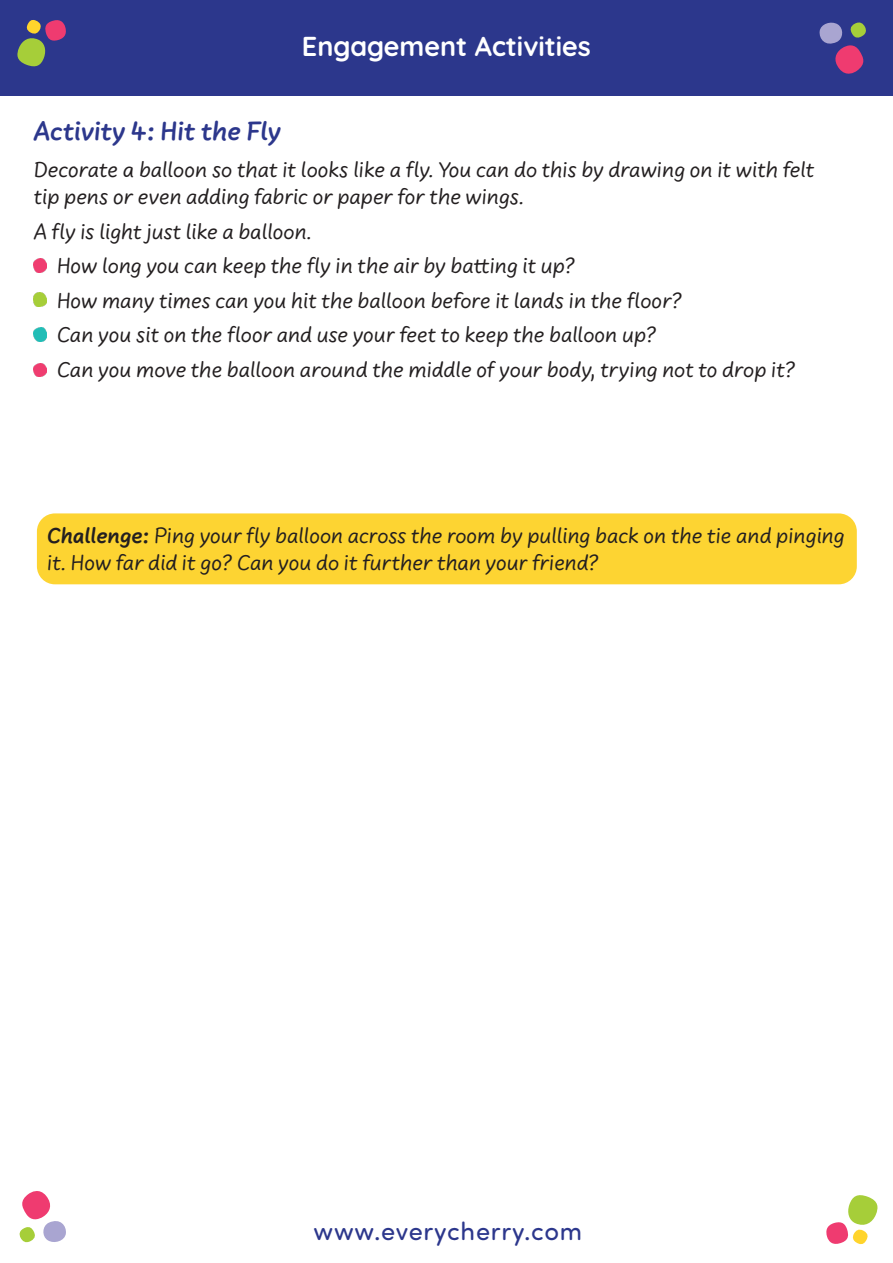
<style>
.page{position:relative;width:893px;height:1263px;background:#fff}
.page>*{position:absolute;margin:0;border:0;box-sizing:border-box;transform-origin:0 0}
.Page_Title{font:700 27.3px "Quicksand";color:#fff}
.Heading{font:700 27.3px "Uberhand Pro";color:#2c378c}
.t1{font:25.5px "Sofia Pro Soft";letter-spacing:.03em;color:#2c378c}
.Body{font:22.65px/27px "Uberhand Pro";color:#231f20}
.s1{font-weight:700}
</style>
<div class="page">
<svg style="left:826px;top:1195px;width:52px;height:50px"></svg>
<svg style="left:19px;top:1191px;width:47px;height:52px"></svg>
<div style="left:0;top:0;width:893px;height:96px;background:#2c378c"></div>
<svg style="left:17px;top:20px;width:49px;height:47px"></svg>
<svg style="left:819px;top:22px;width:47px;height:52px"></svg>
<img style="left:33px;top:328px;width:14px;height:14px">
<svg style="left:33px;top:259px;width:13px;height:13px"></svg>
<svg style="left:34px;top:363px;width:13px;height:13px"></svg>
<img style="left:33px;top:293px;width:14px;height:14px">
<div style="left:37px;top:513px;width:820px;height:71px;background:#fdd432;border-radius:18px"></div>
<p class="Page_Title" style="left:302px;top:24px;width:290px">Engagement Activities</p>
<p class="Heading" style="left:34px;top:110px;width:249px">Activity 4: Hit the Fly</p>
<p class="Body" style="left:34px;top:155px;width:782px">Decorate a balloon so that it looks like a fly. You can do this by drawing on it with felt tip pens or even adding fabric or paper for the wings.</p>
<p class="Body" style="left:34px;top:216px;width:280px">A fly is light just like a balloon.</p>
<p class="Body" style="left:57px;top:251px;width:520px">How long you can keep the fly in the air by batting it up?</p>
<p class="Body" style="left:57px;top:285px;width:627px">How many times can you hit the balloon before it lands in the floor?</p>
<p class="Body" style="left:57px;top:320px;width:601px">Can you sit on the floor and use your feet to keep the balloon up?</p>
<p class="Body" style="left:57px;top:354px;width:740px">Can you move the balloon around the middle of your body, trying not to drop it?</p>
<p class="Body" style="left:47px;top:521px;width:799px"><span class="s1">Challenge:</span> Ping your fly balloon across the room by pulling back on the tie and pinging it. How far did it go? Can you do it further than your friend?</p>
<p class="t1" style="left:314px;top:1214px;width:270px">www.everycherry.com</p>
</div>
